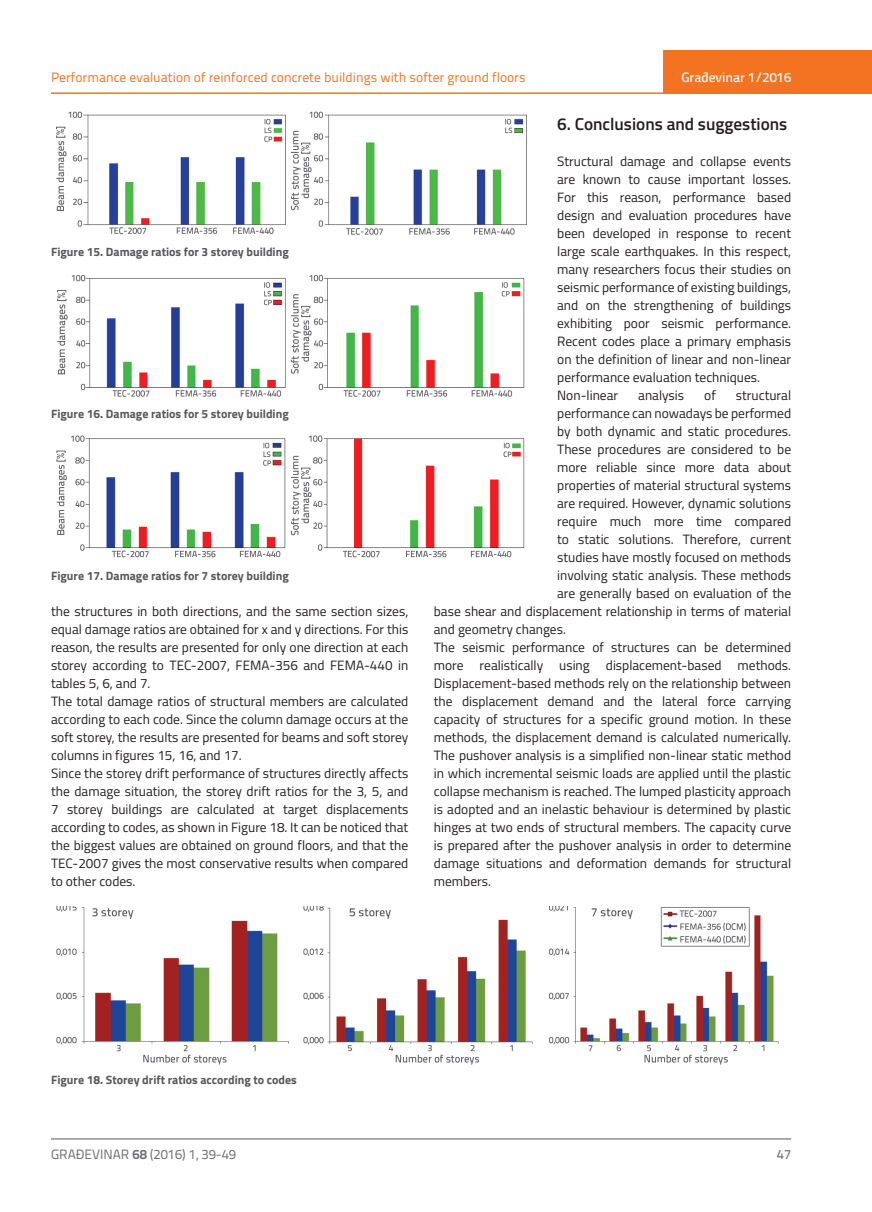
<style>
.page{position:relative;width:872px;height:1212px;background:#fff}
.page>*{position:absolute;margin:0;border:0;box-sizing:border-box;transform-origin:0 0}
.t1{font:600 17.25px "Titillium";color:#231f20}
.t2{font:13.5px/18px "Titillium";color:#231f20}
.t3{font:13.5px "Titillium Text 22 L";color:#f47321}
.t4{font:13.5px "Titillium Text 22 L";color:#6c6d70}
.t5{font:500 13.5px "Titillium Text 22 L";color:#fff}
.t6{font:500 13.5px "Titillium Text 22 L";color:#787a7d}
.t7{font:700 12px "Titillium";color:#57585a}
.s1{font-weight:700}
</style>
<div class="page">
<hr style="left:51px;top:92px;width:821px;height:2px;background:#f47321">
<div style="left:663px;top:50px;width:209px;height:44px;background:#f47321"></div>
<hr style="left:51px;top:1139px;width:740px;height:1px;background:#57585a">
<img style="left:56px;top:111px;width:471px;height:124px">
<img style="left:57px;top:275px;width:468px;height:122px">
<img style="left:56px;top:435px;width:469px;height:123px">
<img style="left:56px;top:906px;width:723px;height:159px">
<p class="t3" style="left:51px;top:68px;width:476px">Performance evaluation of reinforced concrete buildings with softer ground floors</p>
<p class="t5" style="left:681px;top:67px;width:111px">Građevinar 1/2016</p>
<p class="t7" style="left:51px;top:242px;width:239px">Figure 15. Damage ratios for 3 storey building</p>
<p class="t7" style="left:51px;top:404px;width:239px">Figure 16. Damage ratios for 5 storey building</p>
<p class="t7" style="left:51px;top:566px;width:239px">Figure 17. Damage ratios for 7 storey building</p>
<p class="t2" style="left:51px;top:601px;width:359px">the structures in both directions, and the same section sizes, equal damage ratios are obtained for x and y directions. For this reason, the results are presented for only one direction at each storey according to TEC-2007, FEMA-356 and FEMA-440 in tables 5, 6, and 7.<br>The total damage ratios of structural members are calculated according to each code. Since the column damage occurs at the soft storey, the results are presented for beams and soft storey columns in figures 15, 16, and 17.<br>Since the storey drift performance of structures directly affects the damage situation, the storey drift ratios for the 3, 5, and 7 storey buildings are calculated at target displacements according to codes, as shown in Figure 18. It can be noticed that the biggest values are obtained on ground floors, and that the TEC-2007 gives the most conservative results when compared to other codes.</p>
<p class="t1" style="left:557px;top:111px;width:232px">6. Conclusions and suggestions</p>
<p class="t2" style="left:557px;top:151px;width:235px">Structural damage and collapse events are known to cause important losses.<br>For this reason, performance based design and evaluation procedures have been developed in response to recent large scale earthquakes. In this respect, many researchers focus their studies on seismic performance of existing buildings, and on the strengthening of buildings exhibiting poor seismic performance.<br>Recent codes place a primary emphasis on the definition of linear and non-linear performance evaluation techniques.<br>Non-linear</p>
<p class="t2" style="left:638px;top:385px;width:47px">analysis</p>
<p class="t2" style="left:704px;top:385px;width:13px">of</p>
<p class="t2" style="left:736px;top:385px;width:57px">structural</p>
<p class="t2" style="left:557px;top:403px;width:235px">performance can nowadays be performed</p>
<p class="t2" style="left:557px;top:421px;width:235px">by both dynamic and static procedures.</p>
<p class="t2" style="left:557px;top:439px;width:235px">These procedures are considered to be</p>
<p class="t2" style="left:557px;top:457px;width:235px">more reliable since more data about</p>
<p class="t2" style="left:557px;top:475px;width:235px">properties of material structural systems</p>
<p class="t2" style="left:557px;top:493px;width:235px">are required. However, dynamic solutions</p>
<p class="t2" style="left:557px;top:511px;width:235px">require much more time compared</p>
<p class="t2" style="left:557px;top:529px;width:235px">to static solutions. Therefore, current</p>
<p class="t2" style="left:557px;top:547px;width:235px">studies have mostly focused on methods</p>
<p class="t2" style="left:557px;top:565px;width:235px">involving static analysis. These methods</p>
<p class="t2" style="left:557px;top:583px;width:235px">are generally based on evaluation of the</p>
<p class="t2" style="left:434px;top:601px;width:359px">base shear and displacement relationship in terms of material</p>
<p class="t2" style="left:434px;top:619px;width:134px">and geometry changes.</p>
<p class="t2" style="left:434px;top:637px;width:359px">The seismic performance of structures can be determined</p>
<p class="t2" style="left:434px;top:655px;width:359px">more realistically using displacement-based methods.</p>
<p class="t2" style="left:434px;top:673px;width:359px">Displacement-based methods rely on the relationship between</p>
<p class="t2" style="left:434px;top:691px;width:359px">the displacement demand and the lateral force carrying</p>
<p class="t2" style="left:434px;top:709px;width:359px">capacity of structures for a specific ground motion. In these</p>
<p class="t2" style="left:434px;top:727px;width:359px">methods, the displacement demand is calculated numerically.</p>
<p class="t2" style="left:434px;top:746px;width:359px">The pushover analysis is a simplified non-linear static method</p>
<p class="t2" style="left:434px;top:764px;width:359px">in which incremental seismic loads are applied until the plastic</p>
<p class="t2" style="left:434px;top:782px;width:359px">collapse mechanism is reached. The lumped plasticity approach</p>
<p class="t2" style="left:434px;top:800px;width:359px">is adopted and an inelastic behaviour is determined by plastic</p>
<p class="t2" style="left:434px;top:818px;width:359px">hinges at two ends of structural members. The capacity curve</p>
<p class="t2" style="left:434px;top:836px;width:359px">is prepared after the pushover analysis in order to determine</p>
<p class="t2" style="left:434px;top:854px;width:359px">damage situations and deformation demands for structural</p>
<p class="t2" style="left:434px;top:872px;width:59px">members.</p>
<p class="t7" style="left:51px;top:1071px;width:247px">Figure 18. Storey drift ratios according to codes</p>
<p class="t4" style="left:51px;top:1144px;width:186px">GRAĐEVINAR <span class="s1">68</span> (2016) 1, 39-49</p>
<p class="t6" style="left:777px;top:1144px;width:16px">47</p>
</div>
